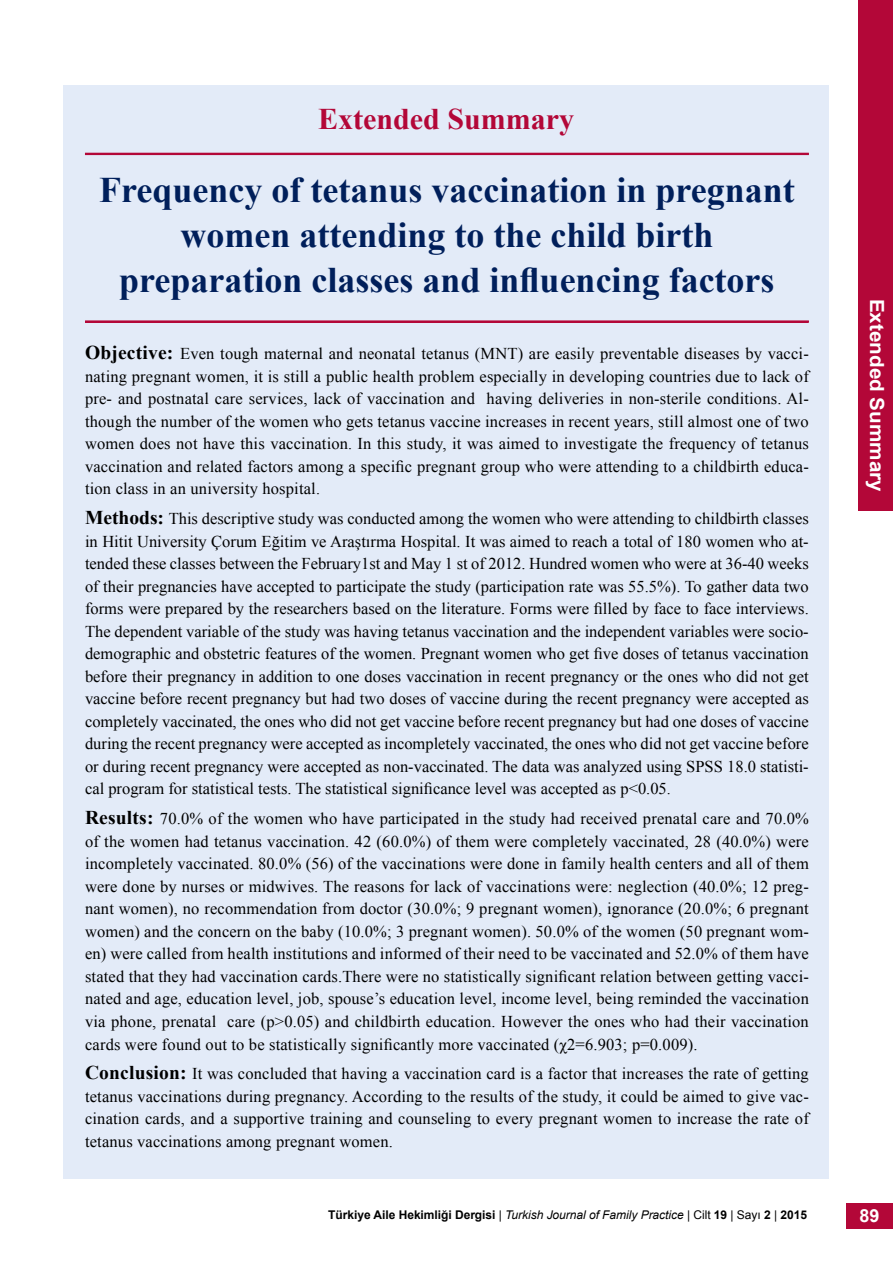
<style>
.page{position:relative;width:893px;height:1276px;background:#fff}
.page>*{position:absolute;margin:0;border:0;box-sizing:border-box;transform-origin:0 0}
.t1{font:700 36px/45px "Times New Roman";color:#001f5b;text-align:center}
.t2{font:700 30px "Times New Roman";color:#b30738}
.t3{font:700 19.5px "Arial";color:#fff;scale:1.06 1}
.t4{font:700 18px "Arial";color:#fff}
.t5{font:16.5px/22.5px "Times New Roman";letter-spacing:.01em;color:#000;text-align:justify}
.t6{font:700 12px "Arial";letter-spacing:-.005em;color:#000}
.s1{font-weight:700;font-size:19.5px}
.s2{font-size:15.75px}
.s3{font-weight:400}
.s4{font-weight:400;font-style:italic}
</style>
<div class="page">
<div style="left:846px;top:1203px;width:47px;height:26px;background:#b30738"></div>
<div style="left:64px;top:85px;width:765px;height:1094px;background:#e3ebf8"></div>
<div style="left:85px;top:153px;width:724px;height:2px;border:1px solid #b30738"></div>
<div style="left:85px;top:320px;width:724px;height:3px;border:1px solid #b30738"></div>
<div style="left:859px;top:0;width:34px;height:510px;background:#b30738"></div>
<h2 class="t2" style="left:318px;top:99px;width:257px">Extended Summary</h2>
<h1 class="t1" style="left:99px;top:166px;width:697px">Frequency of tetanus vaccination in pregnant women attending to the child birth preparation classes and influencing factors</h1>
<p class="t5" style="left:85px;top:342px;width:725px"><span class="s1">Objective:</span> Even tough maternal and neonatal tetanus (MNT) are easily preventable diseases by vacci&shy;nating pregnant women, it is still a public health problem especially in developing countries due to lack of pre- and postnatal care services, lack of vaccination and having deliveries in non-sterile conditions. Al&shy;though the number of the women who gets tetanus vaccine increases in recent years, still almost one of two women does not have this vaccination<span class="s2">.</span> In this study, it was aimed to investigate the frequency of tetanus vaccination and related factors among a specific pregnant group who were attending to a childbirth educa&shy;tion class in an university hospital<span class="s2">.</span></p>
<p class="t5" style="left:85px;top:507px;width:725px"><span class="s1">Methods:</span> This descriptive study was conducted among the women who were attending to childbirth classes in Hitit University Çorum Eğitim ve Araştırma Hospital. It was aimed to reach a total of 180 women who at&shy;tended these classes between the February1st and May 1 st of 2012. Hundred women who were at 36-40 weeks of their pregnancies have accepted to participate the study (participation rate was 55.5%). To gather data two forms were prepared by the researchers based on the literature. Forms were filled by face to face interviews.<br>The dependent variable of the study was having tetanus vaccination and the independent variables were socio&shy;demographic and obstetric features of the women. Pregnant women who get five doses of tetanus vaccination before their pregnancy in addition to one doses vaccination in recent pregnancy or the ones who did not get vaccine before recent pregnancy but had two doses of vaccine during the recent pregnancy were accepted as completely vaccinated, the ones who did not get vaccine before recent pregnancy but had one doses of vaccine during the recent pregnancy were accepted as incompletely vaccinated, the ones who did not get vaccine before or during recent pregnancy were accepted as non-vaccinated. The data was analyzed using SPSS 18.0 statisti&shy;cal program for statistical tests. The statistical significance level was accepted as p&lt;0.05<span class="s2">.</span></p>
<p class="t5" style="left:85px;top:807px;width:725px"><span class="s1">Results:</span> 70.0% of the women who have participated in the study had received prenatal care and 70.0% of the women had tetanus vaccination. 42 (60.0%) of them were completely vaccinated, 28 (40.0%) were incompletely vaccinated. 80.0% (56) of the vaccinations were done in family health centers and all of them were done by nurses or midwives. The reasons for lack of vaccinations were: neglection (40.0%; 12 preg&shy;nant women), no recommendation from doctor (30.0%; 9 pregnant women), ignorance (20.0%; 6 pregnant women) and the concern on the baby (10.0%; 3 pregnant women). 50.0% of the women (50 pregnant wom&shy;en) were called from health institutions and informed of their need to be vaccinated and 52.0% of them have stated that they had vaccination cards.There were no statistically significant relation between getting vacci&shy;nated and age, education level, job, spouse’s education level, income level, being reminded the vaccination via phone, prenatal care (p&gt;0.05) and childbirth education. However the ones who had their vaccination cards were found out to be statistically significantly more vaccinated (χ2=6.903; p=0.009).</p>
<p class="t5" style="left:85px;top:1062px;width:725px"><span class="s1">Conclusion:</span> It was concluded that having a vaccination card is a factor that increases the rate of getting tetanus vaccinations during pregnancy. According to the results of the study, it could be aimed to give vac&shy;cination cards, and a supportive training and counseling to every pregnant women to increase the rate of tetanus vaccinations among pregnant women.</p>
<p class="t3" style="left:890px;top:298px;width:184px;rotate:90deg">Extended Summary</p>
<p class="t6" style="left:328px;top:1206px;width:480px">Türkiye Aile Hekimliği Dergisi <span class="s3">|</span> <span class="s4">Turkish Journal of Family Practice</span> <span class="s3">| Cilt</span> 19 <span class="s3">| Sayı</span> 2 <span class="s3">|</span> 2015</p>
<p class="t4" style="left:860px;top:1203px;width:22px">89</p>
</div>
